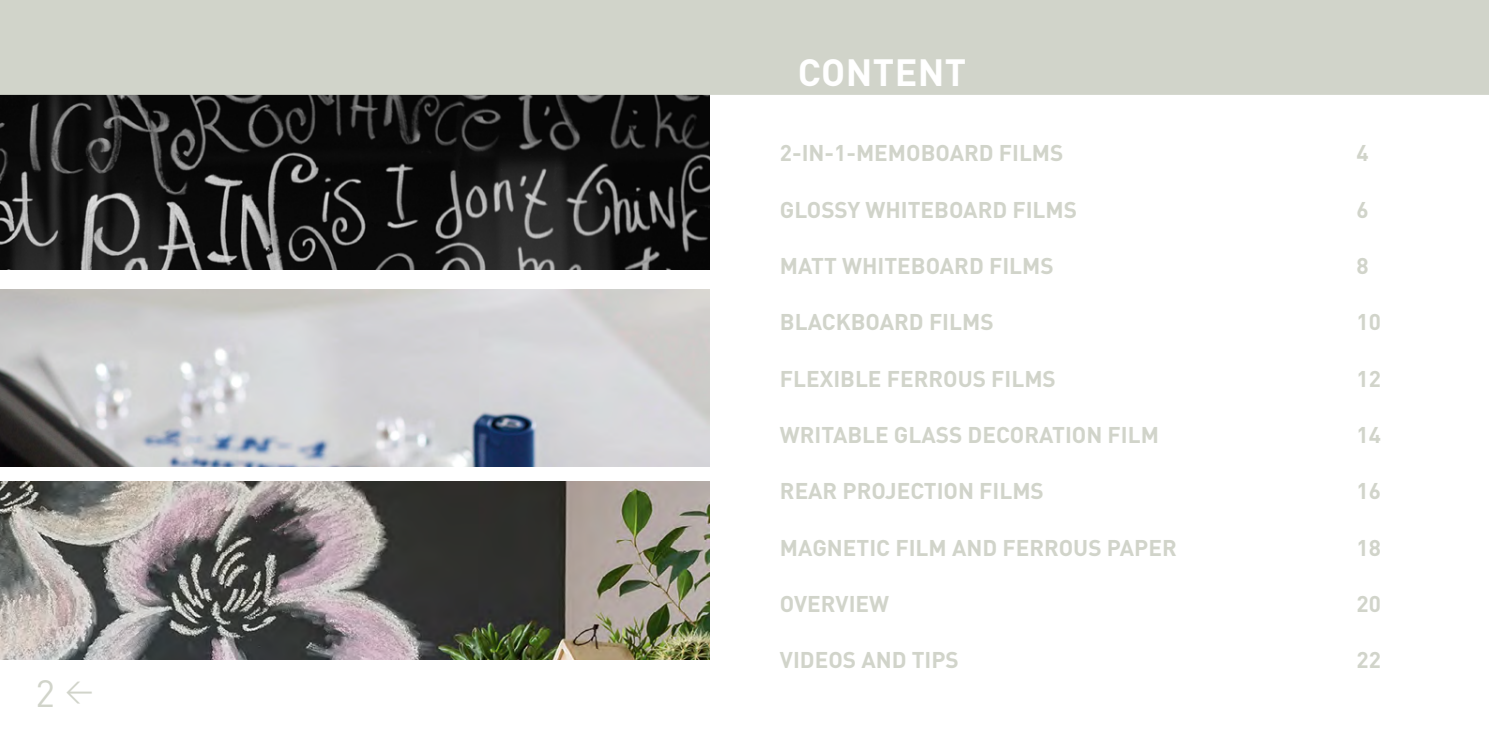
<style>
.page{position:relative;width:1489px;height:745px;background:#fff}
.page>*{position:absolute;margin:0;border:0;box-sizing:border-box;transform-origin:0 0}
.t1{font:700 37.5px "DIN";letter-spacing:.01em;color:#fff}
.t2{font:37.5px "DIN";color:#d1d4ca}
.t3{font:700 22.5px "DIN";color:#d1d4ca}
</style>
<div class="page">
<img style="left:0;top:95px;width:709px;height:174px">
<img style="left:0;top:481px;width:709px;height:177px">
<img style="left:0;top:289px;width:709px;height:177px">
<div style="left:0;top:0;width:1488px;height:95px;background:#d1d4ca"></div>
<h1 class="t2" style="left:35px;top:670px;width:59px">2 <sup>&lt;</sup></h1>
<h1 class="t1" style="left:797px;top:48px;width:170px">CONTENT</h1>
<p class="t3" style="left:780px;top:138px;width:285px">2-IN-1-MEMOBOARD FILMS</p>
<p class="t3" style="left:1356px;top:138px;width:14px">4</p>
<p class="t3" style="left:780px;top:195px;width:299px">GLOSSY WHITEBOARD FILMS</p>
<p class="t3" style="left:1356px;top:195px;width:14px">6</p>
<p class="t3" style="left:780px;top:251px;width:275px">MATT WHITEBOARD FILMS</p>
<p class="t3" style="left:1356px;top:251px;width:14px">8</p>
<p class="t3" style="left:780px;top:307px;width:215px">BLACKBOARD FILMS</p>
<p class="t3" style="left:1356px;top:307px;width:26px">10</p>
<p class="t3" style="left:780px;top:363px;width:277px">FLEXIBLE FERROUS FILMS</p>
<p class="t3" style="left:1356px;top:363px;width:26px">12</p>
<p class="t3" style="left:780px;top:420px;width:380px">WRITABLE GLASS DECORATION FILM</p>
<p class="t3" style="left:1356px;top:420px;width:26px">14</p>
<p class="t3" style="left:780px;top:476px;width:265px">REAR PROJECTION FILMS</p>
<p class="t3" style="left:1356px;top:476px;width:26px">16</p>
<p class="t3" style="left:780px;top:532px;width:398px">MAGNETIC FILM AND FERROUS PAPER</p>
<p class="t3" style="left:1356px;top:532px;width:26px">18</p>
<p class="t3" style="left:780px;top:588px;width:111px">OVERVIEW</p>
<p class="t3" style="left:1356px;top:588px;width:26px">20</p>
<p class="t3" style="left:780px;top:645px;width:180px">VIDEOS AND TIPS</p>
<p class="t3" style="left:1356px;top:645px;width:26px">22</p>
</div>
